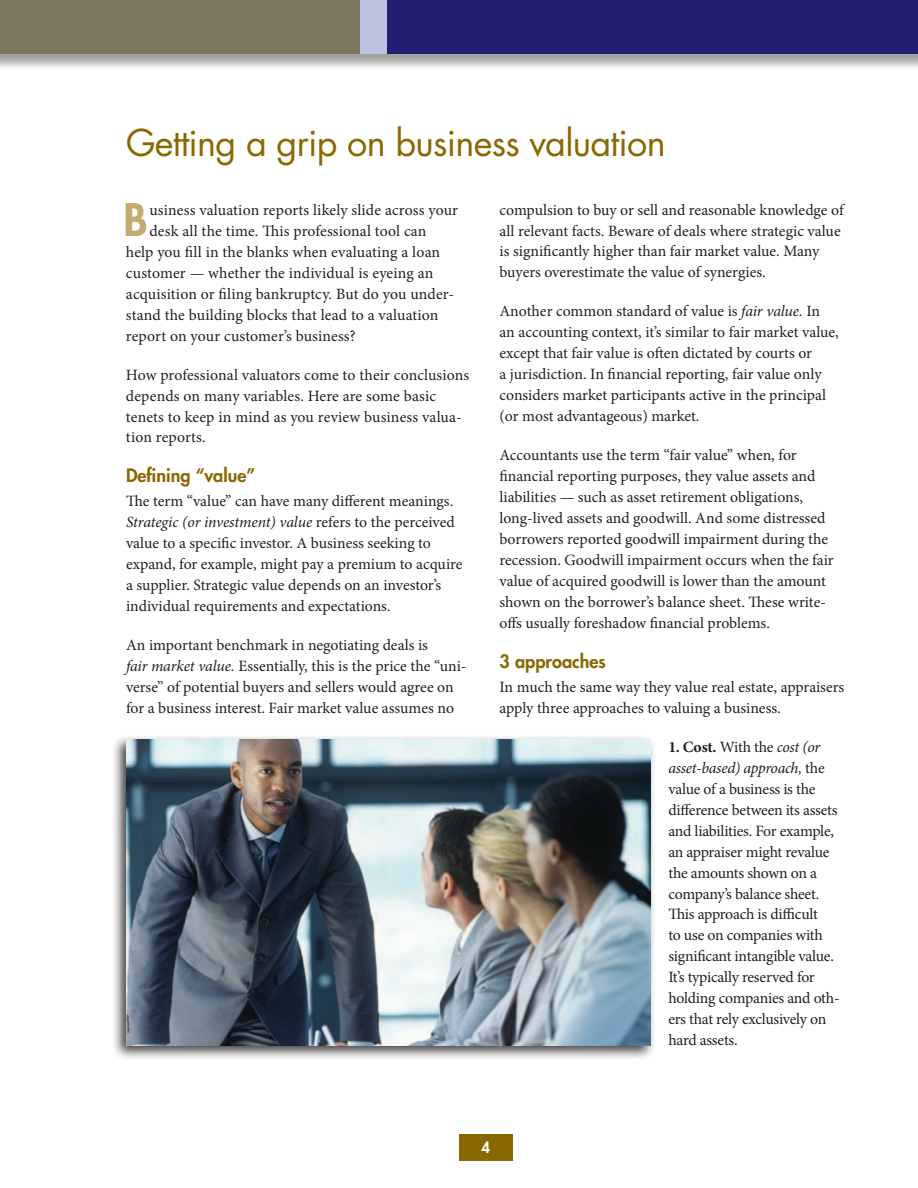
<style>
.page{position:relative;width:918px;height:1188px;background:#fff}
.page>*{position:absolute;margin:0;border:0;box-sizing:border-box;transform-origin:0 0}
.t1{font:800 43.65px "Futura Std";color:#c4a970}
.t2{font:36px "Futura Std";letter-spacing:-.02em;color:#8a6800}
.t3{font:800 18px "Futura Std";color:#8a6800}
.t4{font:15.75px/21px "Minion Pro";color:#231f20}
.t5{font:15.75px/21px "Minion Pro";letter-spacing:-.02em;color:#231f20}
.t6{font:800 15px "Futura Std";color:#fff}
.s1{font-style:italic}
.s2{font-weight:700}
</style>
<div class="page">
<div style="left:459px;top:1134px;width:54px;height:27px;background:#8a6800"></div>
<div style="left:0;top:0;width:918px;height:71px;background:#231f20;opacity:.85"></div>
<div style="left:0;top:0;width:387px;height:54px;background:#7f7660"></div>
<div style="left:387px;top:0;width:531px;height:54px;background:#221e72"></div>
<div style="left:111px;top:734px;width:545px;height:326px;background:#231f20;opacity:.85"></div>
<img style="left:126px;top:740px;width:524px;height:306px">
<h2 class="t2" style="left:126px;top:119px;width:541px">Getting a grip on business valuation</h2>
<h1 class="t1" style="left:124px;top:192px;width:26px">B</h1>
<p class="t4" style="left:149px;top:199px;width:310px">usiness valuation reports likely slide across your</p>
<p class="t4" style="left:149px;top:220px;width:279px">desk all the time. This professional tool can</p>
<p class="t4" style="left:126px;top:241px;width:316px">help you fill in the blanks when evaluating a loan</p>
<p class="t4" style="left:126px;top:262px;width:309px">customer — whether the individual is eyeing an</p>
<p class="t4" style="left:126px;top:283px;width:330px">acquisition or filing bankruptcy. But do you under-</p>
<p class="t4" style="left:126px;top:304px;width:314px">stand the building blocks that lead to a valuation</p>
<p class="t4" style="left:126px;top:325px;width:231px">report on your customer’s business?</p>
<p class="t4" style="left:126px;top:364px;width:345px">How professional valuators come to their conclusions depends on many variables. Here are some basic tenets to keep in mind as you review business valua&shy;tion reports.</p>
<p class="t3" style="left:126px;top:464px;width:131px">Defining “value”</p>
<p class="t4" style="left:126px;top:490px;width:338px">The term “value” can have many different meanings.<br><span class="s1">Strategic (or investment) value</span> refers to the perceived value to a specific investor. A business seeking to expand, for example, might pay a premium to acquire a supplier. Strategic value depends on an investor’s individual requirements and expectations.</p>
<p class="t4" style="left:126px;top:634px;width:342px">An important benchmark in negotiating deals is<br><span class="s1">fair market value.</span> Essentially, this is the price the “uni&shy;verse” of potential buyers and sellers would agree on for a business interest. Fair market value assumes no</p>
<p class="t4" style="left:499px;top:199px;width:346px">compulsion to buy or sell and reasonable knowledge of all relevant facts. Beware of deals where strategic value is significantly higher than fair market value. Many buyers overestimate the value of synergies.</p>
<p class="t4" style="left:499px;top:301px;width:341px">Another common standard of value is <span class="s1">fair value.</span> In an accounting context, it’s similar to fair market value, except that fair value is often dictated by courts or<br>a jurisdiction. In financial reporting, fair value only considers market participants active in the principal (or most advantageous) market.</p>
<p class="t4" style="left:499px;top:445px;width:336px">Accountants use the term “fair value” when, for financial reporting purposes, they value assets and liabilities — such as asset retirement obligations, long-lived assets and goodwill. And some distressed borrowers reported goodwill impairment during the recession. Goodwill impairment occurs when the fair value of acquired goodwill is lower than the amount shown on the borrower’s balance sheet. These write&shy;offs usually foreshadow financial problems.</p>
<p class="t3" style="left:500px;top:650px;width:108px">3 approaches</p>
<p class="t4" style="left:500px;top:676px;width:346px">In much the same way they value real estate, appraisers apply three approaches to valuing a business.</p>
<p class="t5" style="left:668px;top:736px;width:173px"><span class="s2">1. Cost.</span> With the <span class="s1">cost (or asset-based) approach,</span> the value of a business is the difference between its assets and liabilities. For example, an appraiser might revalue the amounts shown on a company’s balance sheet.<br>This approach is difficult<br>to use on companies with significant intangible value.<br>It’s typically reserved for holding companies and oth&shy;ers that rely exclusively on hard assets.</p>
<p class="t6" style="left:482px;top:1138px;width:10px">4</p>
</div>
